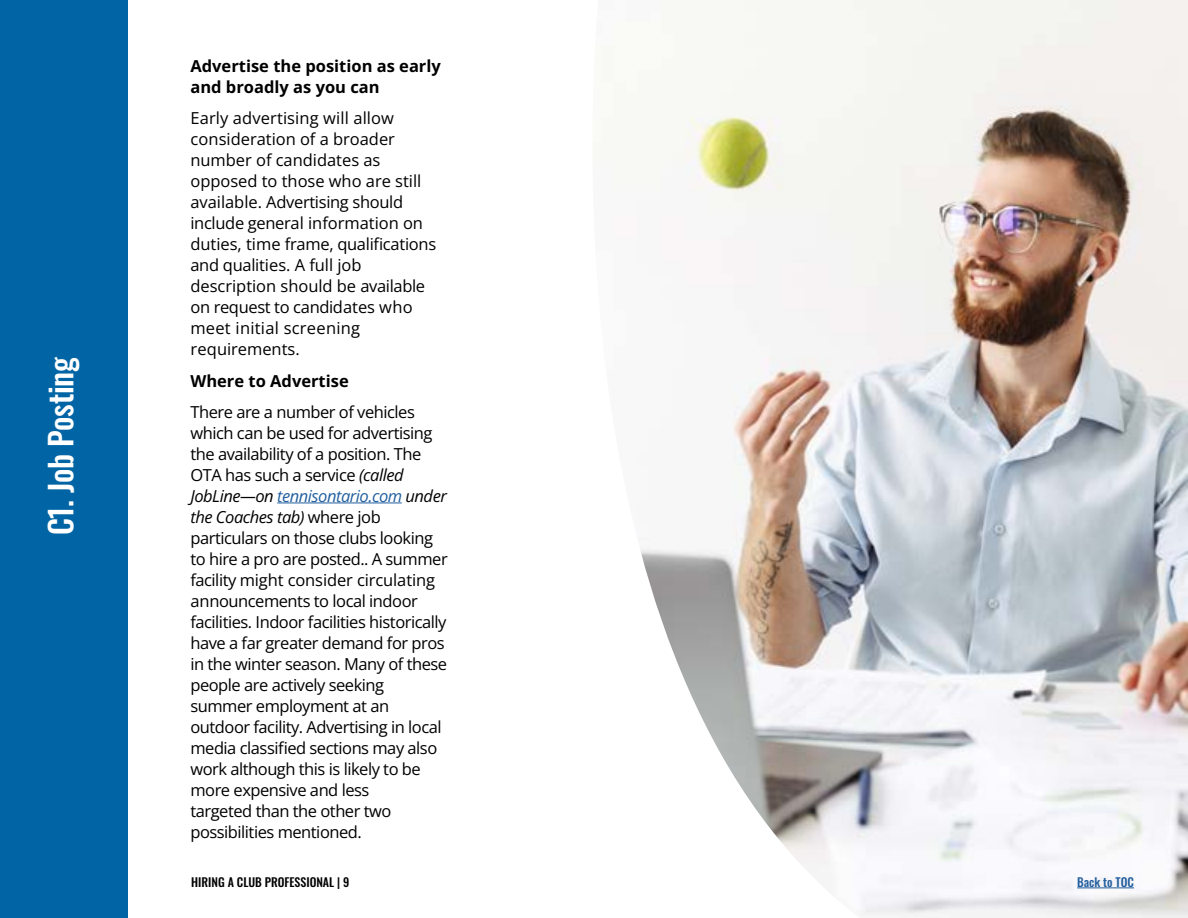
<style>
.page{position:relative;width:1188px;height:918px;background:#fff}
.page>*{position:absolute;margin:0;border:0;box-sizing:border-box;transform-origin:0 0}
.t1{font:500 31.5px "Oswald";letter-spacing:-.01em;color:#fff}
.t2{font:16.5px/21px "Open Sans";letter-spacing:-.03em;color:#000}
.t3{font:16.5px/21px "Open Sans";color:#000}
.t4{font:700 16.5px/21px "Open Sans";color:#000}
.t5{font:500 12px "Oswald";color:#000}
.t6{font:500 12px "Oswald";color:#215e9e}
.s1{font-style:italic}
.s2{font-style:italic;color:#215e9e}
</style>
<div class="page">
<img style="left:593px;top:0;width:595px;height:918px">
<hr style="left:1077px;top:888px;width:57px;height:1px;background:#215e9e">
<div style="left:0;top:0;width:128px;height:918px;background:#0064a5"></div>
<hr style="left:277px;top:503px;width:125px;height:1px;background:#215e9e">
<h1 class="t1" style="left:44px;top:535px;width:180px;rotate:-90deg">C1. Job Posting</h1>
<p class="t4" style="left:190px;top:55px;width:252px">Advertise the position as early and broadly as you can</p>
<p class="t3" style="left:190px;top:107px;width:247px">Early advertising will allow consideration of a broader number of candidates as opposed to those who are still available. Advertising should include general information on duties, time frame, qualifications and qualities. A full job description should be available on request to candidates who meet initial screening requirements.</p>
<p class="t4" style="left:190px;top:370px;width:160px">Where to Advertise</p>
<p class="t2" style="left:190px;top:401px;width:259px">There are a number of vehicles which can be used for advertising the availability of a position. The<br>OTA has such a service <span class="s1">(called<br>JobLine—on</span> <span class="s2">tennisontario.com</span> <span class="s1">under the Coaches tab)</span> where job particulars on those clubs looking to hire a pro are posted.. A summer facility might consider circulating announcements to local indoor facilities. Indoor facilities historically have a far greater demand for pros in the winter season. Many of these people are actively seeking summer employment at an outdoor facility. Advertising in local media classified sections may also work although this is likely to be more expensive and less<br>targeted than the other two possibilities mentioned.</p>
<p class="t5" style="left:191px;top:876px;width:160px">HIRING A CLUB PROFESSIONAL | 9</p>
<p class="t6" style="left:1077px;top:876px;width:58px">Back to TOC</p>
</div>
